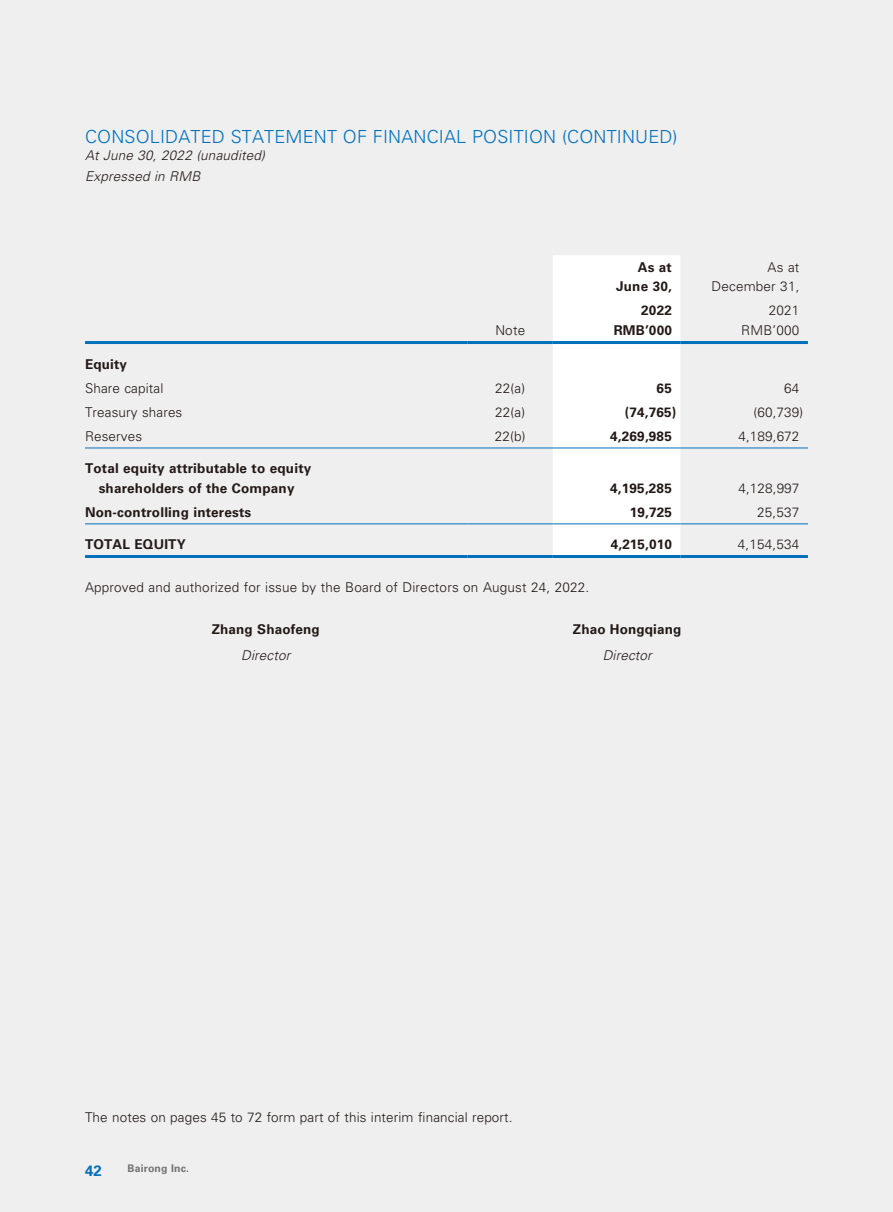
<style>
.page{position:relative;width:893px;height:1212px;background:#efeff0}
.page>*{position:absolute;margin:0;border:0;box-sizing:border-box;transform-origin:0 0}
.t1{font:300 18px "Univers";letter-spacing:.01em;color:#0070bb}
.t2{font:700 15px "Univers";color:#0070bb}
.t3{font:300 13.5px/19.5px "Univers";letter-spacing:.01em;color:#231916;text-align:right}
.t4{font:700 13.5px/19.5px "Univers";letter-spacing:.015em;color:#231916;text-align:right}
.t5{font:italic 300 13.5px/21px "Univers";letter-spacing:.015em;color:#231916}
.t6{font:700 10.5px "Univers";letter-spacing:.015em;color:#727272}
</style>
<div class="page">
<div style="left:553px;top:255px;width:127px;height:300px;background:#fff"></div>
<hr style="left:85px;top:448px;width:383px;height:1px;background:#0070bb">
<hr style="left:468px;top:448px;width:85px;height:1px;background:#0070bb">
<hr style="left:553px;top:448px;width:127px;height:1px;background:#0070bb">
<hr style="left:680px;top:448px;width:128px;height:1px;background:#0070bb">
<hr style="left:85px;top:523px;width:383px;height:1px;background:#0070bb">
<hr style="left:468px;top:523px;width:85px;height:1px;background:#0070bb">
<hr style="left:553px;top:523px;width:127px;height:1px;background:#0070bb">
<hr style="left:680px;top:523px;width:128px;height:1px;background:#0070bb">
<hr style="left:85px;top:555px;width:383px;height:3px;background:#0070bb">
<hr style="left:468px;top:555px;width:85px;height:3px;background:#0070bb">
<hr style="left:553px;top:555px;width:127px;height:3px;background:#0070bb">
<hr style="left:680px;top:555px;width:128px;height:3px;background:#0070bb">
<hr style="left:85px;top:341px;width:383px;height:3px;background:#0070bb">
<hr style="left:468px;top:341px;width:85px;height:3px;background:#0070bb">
<hr style="left:553px;top:341px;width:127px;height:3px;background:#0070bb">
<hr style="left:680px;top:341px;width:128px;height:3px;background:#0070bb">
<h1 class="t1" style="left:85px;top:126px;width:594px">CONSOLIDATED STATEMENT OF FINANCIAL POSITION (CONTINUED)</h1>
<p class="t5" style="left:85px;top:145px;width:181px">At June 30, 2022 (unaudited)<br>Expressed in RMB</p>
<p class="t3" style="left:495px;top:320px;width:31px">Note</p>
<p class="t4" style="left:616px;top:257px;width:57px">As at<br>June 30,</p>
<p class="t3" style="left:711px;top:257px;width:89px">As at<br>December 31,</p>
<p class="t4" style="left:614px;top:301px;width:60px">2022<br>RMB’000</p>
<p class="t3" style="left:741px;top:301px;width:60px">2021<br>RMB’000</p>
<p class="t4" style="left:85px;top:355px;width:43px">Equity</p>
<p class="t3" style="left:85px;top:379px;width:80px">Share capital</p>
<p class="t3" style="left:495px;top:379px;width:32px">22(a)</p>
<p class="t4" style="left:657px;top:379px;width:17px">65</p>
<p class="t3" style="left:784px;top:379px;width:17px">64</p>
<p class="t3" style="left:85px;top:402px;width:99px">Treasury shares</p>
<p class="t3" style="left:495px;top:402px;width:32px">22(a)</p>
<p class="t4" style="left:625px;top:402px;width:53px">(74,765)</p>
<p class="t3" style="left:753px;top:402px;width:51px">(60,739)</p>
<p class="t3" style="left:85px;top:426px;width:59px">Reserves</p>
<p class="t3" style="left:495px;top:426px;width:32px">22(b)</p>
<p class="t4" style="left:610px;top:426px;width:63px">4,269,985</p>
<p class="t3" style="left:738px;top:426px;width:63px">4,189,672</p>
<p class="t4" style="left:85px;top:459px;width:228px;text-align:center">Total equity attributable to equity shareholders of the Company</p>
<p class="t4" style="left:610px;top:478px;width:63px">4,195,285</p>
<p class="t3" style="left:738px;top:478px;width:63px">4,128,997</p>
<p class="t4" style="left:85px;top:502px;width:168px">Non-controlling interests</p>
<p class="t4" style="left:630px;top:502px;width:43px">19,725</p>
<p class="t3" style="left:757px;top:502px;width:44px">25,537</p>
<p class="t4" style="left:85px;top:535px;width:102px">TOTAL EQUITY</p>
<p class="t4" style="left:611px;top:535px;width:63px">4,215,010</p>
<p class="t3" style="left:738px;top:535px;width:63px">4,154,534</p>
<p class="t3" style="left:85px;top:578px;width:506px">Approved and authorized for issue by the Board of Directors on August 24, 2022.</p>
<p class="t4" style="left:212px;top:619px;width:109px">Zhang Shaofeng</p>
<p class="t4" style="left:573px;top:619px;width:110px">Zhao Hongqiang</p>
<p class="t5" style="left:241px;top:644px;width:50px">Director</p>
<p class="t5" style="left:603px;top:644px;width:50px">Director</p>
<p class="t3" style="left:85px;top:1107px;width:429px">The notes on pages 45 to 72 form part of this interim financial report.</p>
<p class="t2" style="left:85px;top:1162px;width:18px">42</p>
<p class="t6" style="left:128px;top:1162px;width:63px">Bairong Inc.</p>
</div>
